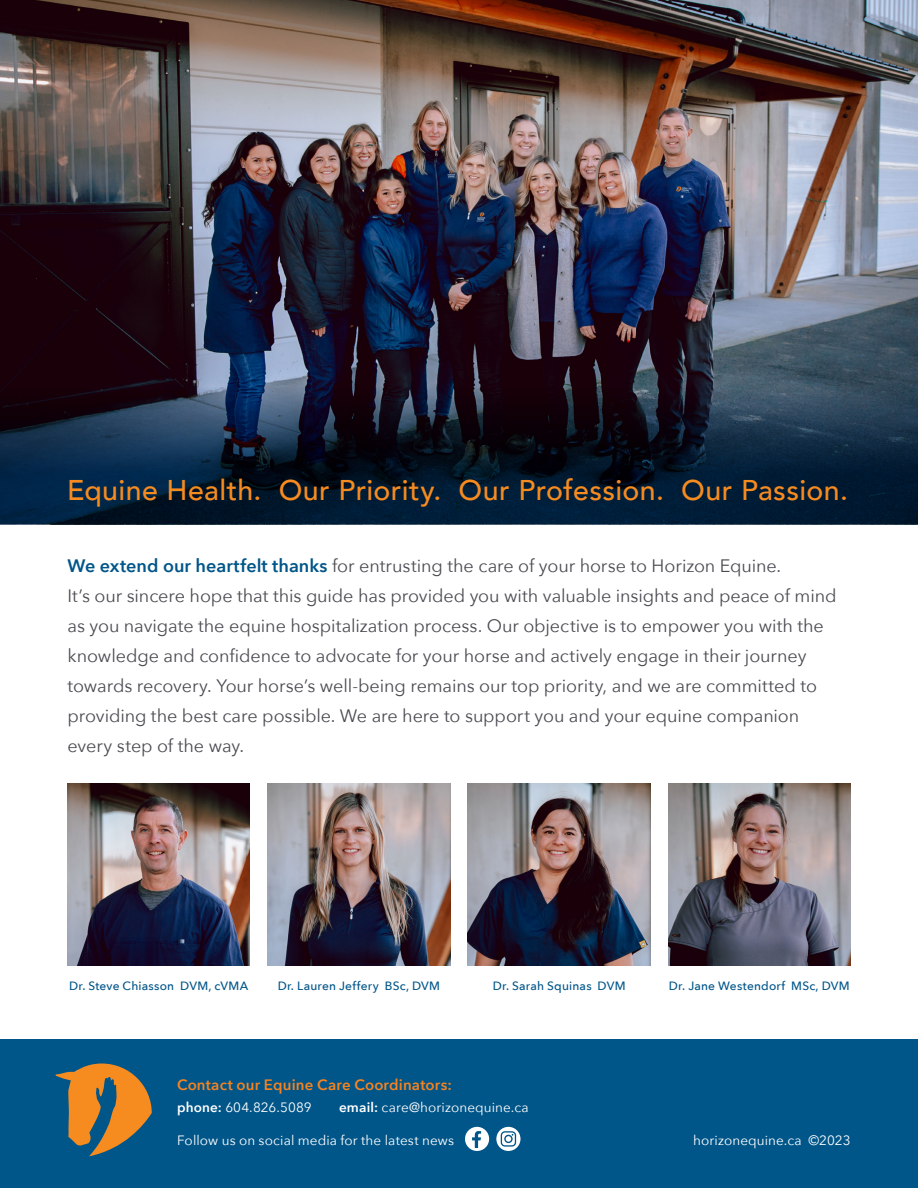
<style>
.page{position:relative;width:918px;height:1188px;background:#fff}
.page>*{position:absolute;margin:0;border:0;box-sizing:border-box;transform-origin:0 0}
.t1{font:500 28.5px "Avenir";letter-spacing:.015em;color:#f68b1f}
.t2{font:18px/30px "Avenir Next";letter-spacing:-.005em;color:#4a4c52}
.t3{font:600 15px "Avenir Next";letter-spacing:.01em;color:#f58320}
.t4{font:13.5px "Avenir Next";letter-spacing:.01em;color:#fff}
.t5{font:500 12px "Avenir Next";letter-spacing:.015em;color:#005589}
.s1{font-weight:600;color:#005589}
.s2{font-weight:600}
</style>
<div class="page">
<div style="left:0;top:1040px;width:918px;height:148px;background:#005589"></div>
<img style="left:0;top:0;width:918px;height:376px">
<img style="left:68px;top:783px;width:182px;height:182px">
<img style="left:268px;top:783px;width:182px;height:182px">
<img style="left:468px;top:783px;width:182px;height:182px">
<img style="left:668px;top:783px;width:182px;height:182px">
<svg style="left:56px;top:1064px;width:96px;height:92px"></svg>
<svg style="left:0;top:376px;width:918px;height:148px"></svg>
<svg style="left:465px;top:1127px;width:24px;height:24px"></svg>
<svg style="left:496px;top:1127px;width:24px;height:24px"></svg>
<h1 class="t1" style="left:67px;top:465px;width:782px">Equine Health. Our Priority. Our Profession. Our Passion.</h1>
<p class="t2" style="left:68px;top:550px;width:771px"><span class="s1">We extend our heartfelt thanks</span> for entrusting the care of your horse to Horizon Equine.<br>It’s our sincere hope that this guide has provided you with valuable insights and peace of mind as you navigate the equine hospitalization process. Our objective is to empower you with the knowledge and confidence to advocate for your horse and actively engage in their journey towards recovery. Your horse’s well-being remains our top priority, and we are committed to providing the best care possible. We are here to support you and your equine companion every step of the way.</p>
<p class="t5" style="left:69px;top:976px;width:181px">Dr. Steve Chiasson DVM, cVMA</p>
<p class="t5" style="left:278px;top:976px;width:164px">Dr. Lauren Jeffery BSc, DVM</p>
<p class="t5" style="left:493px;top:976px;width:134px">Dr. Sarah Squinas DVM</p>
<p class="t5" style="left:669px;top:976px;width:182px">Dr. Jane Westendorf MSc, DVM</p>
<p class="t3" style="left:177px;top:1072px;width:276px">Contact our Equine Care Coordinators:</p>
<p class="t4" style="left:177px;top:1096px;width:136px"><span class="s2">phone:</span> 604.826.5089</p>
<p class="t4" style="left:339px;top:1096px;width:191px"><span class="s2">email:</span> care@horizonequine.ca</p>
<p class="t4" style="left:177px;top:1129px;width:279px">Follow us on social media for the latest news</p>
<p class="t4" style="left:693px;top:1129px;width:159px">horizonequine.ca ©2023</p>
</div>
